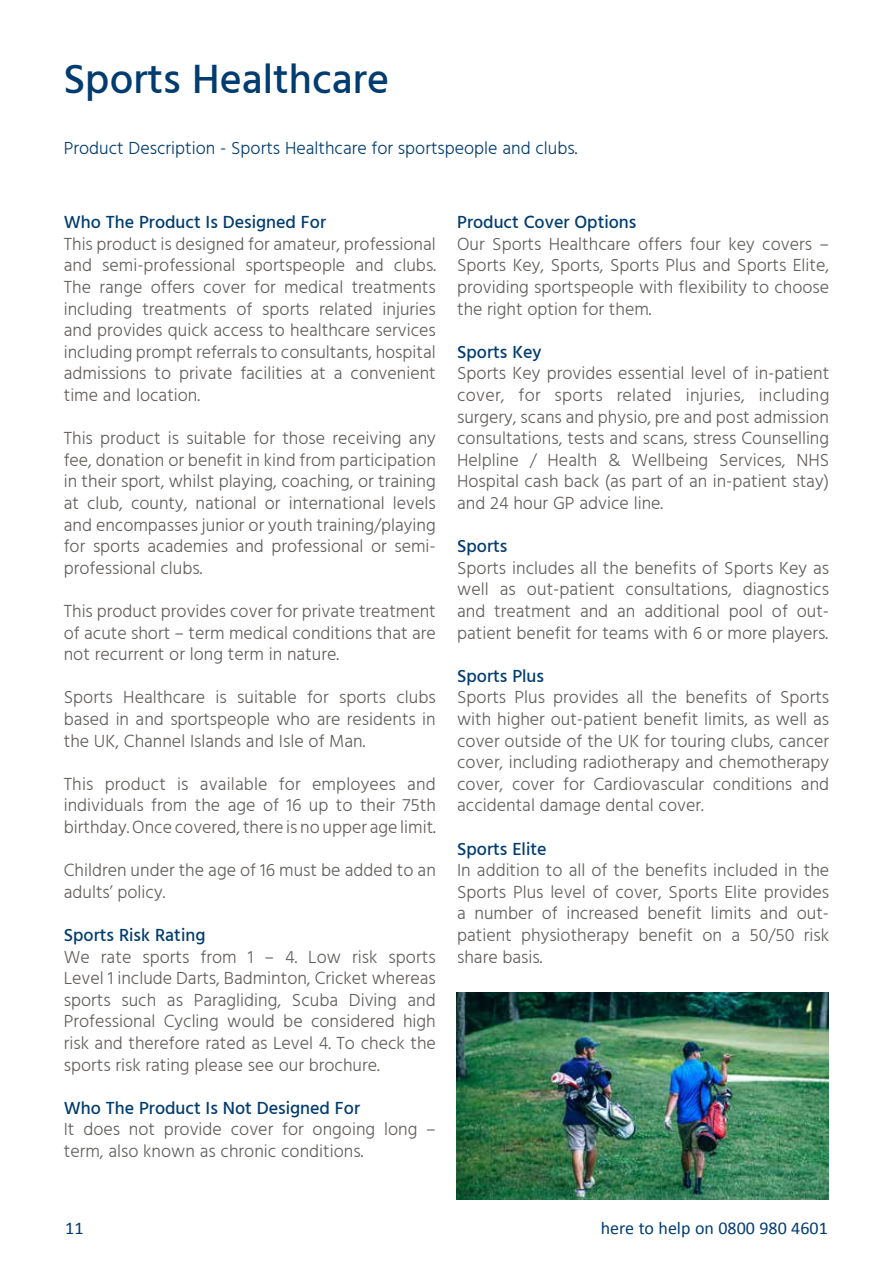
<style>
.page{position:relative;width:893px;height:1263px;background:#fff}
.page>*{position:absolute;margin:0;border:0;box-sizing:border-box;transform-origin:0 0}
.t1{font:500 42px "Hind Madurai";color:#003c70}
.t2{font:300 18px/21.6px "Hind Madurai";color:#615e5b;text-align:justify}
.t3{font:500 18px "Hind Madurai";color:#003c70}
.t4{font:300 18px "Hind Madurai";color:#003c70}
.t5{font:18px "Calibri";color:#003c70}
</style>
<div class="page">
<img style="left:456px;top:992px;width:373px;height:207px">
<h1 class="t1" style="left:63px;top:54px;width:327px">Sports Healthcare</h1>
<p class="t4" style="left:64px;top:137px;width:515px">Product Description - Sports Healthcare for sportspeople and clubs.</p>
<p class="t3" style="left:64px;top:211px;width:264px">Who The Product Is Designed For</p>
<p class="t2" style="left:64px;top:234px;width:374px">This product is designed for amateur, professional and semi-professional sportspeople and clubs.<br>The range offers cover for medical treatments including treatments of sports related injuries and provides quick access to healthcare services including prompt referrals to consultants, hospital admissions to private facilities at a convenient time and location.</p>
<p class="t2" style="left:64px;top:429px;width:374px">This product is suitable for those receiving any fee, donation or benefit in kind from participation in their sport, whilst playing, coaching, or training at club, county, national or international levels and encompasses junior or youth training/playing for sports academies and professional or semi&shy;professional clubs.</p>
<p class="t2" style="left:64px;top:601px;width:374px">This product provides cover for private treatment of acute short – term medical conditions that are not recurrent or long term in nature.</p>
<p class="t2" style="left:64px;top:688px;width:374px">Sports Healthcare is suitable for sports clubs based in and sportspeople who are residents in the UK, Channel Islands and Isle of Man.</p>
<p class="t2" style="left:64px;top:774px;width:374px">This product is available for employees and individuals from the age of 16 up to their 75th birthday. Once covered, there is no upper age limit.</p>
<p class="t2" style="left:64px;top:861px;width:374px">Children under the age of 16 must be added to an adults’ policy.</p>
<p class="t3" style="left:64px;top:924px;width:143px">Sports Risk Rating</p>
<p class="t2" style="left:64px;top:947px;width:374px">We rate sports from 1 – 4. Low risk sports Level 1 include Darts, Badminton, Cricket whereas sports such as Paragliding, Scuba Diving and Professional Cycling would be considered high risk and therefore rated as Level 4. To check the sports risk rating please see our brochure.</p>
<p class="t3" style="left:64px;top:1097px;width:298px">Who The Product Is Not Designed For</p>
<p class="t2" style="left:64px;top:1120px;width:374px">It does not provide cover for ongoing long – term, also known as chronic conditions.</p>
<p class="t3" style="left:457px;top:211px;width:181px">Product Cover Options</p>
<p class="t2" style="left:457px;top:234px;width:374px">Our Sports Healthcare offers four key covers – Sports Key, Sports, Sports Plus and Sports Elite, providing sportspeople with flexibility to choose the right option for them.</p>
<p class="t3" style="left:457px;top:341px;width:86px">Sports Key</p>
<p class="t2" style="left:457px;top:364px;width:374px">Sports Key provides essential level of in-patient cover, for sports related injuries, including surgery, scans and physio, pre and post admission consultations, tests and scans, stress Counselling Helpline / Health &amp; Wellbeing Services, NHS Hospital cash back (as part of an in-patient stay) and 24 hour GP advice line.</p>
<p class="t3" style="left:457px;top:535px;width:52px">Sports</p>
<p class="t2" style="left:457px;top:558px;width:374px">Sports includes all the benefits of Sports Key as well as out-patient consultations, diagnostics and treatment and an additional pool of out&shy;patient benefit for teams with 6 or more players.</p>
<p class="t3" style="left:457px;top:665px;width:88px">Sports Plus</p>
<p class="t2" style="left:457px;top:688px;width:374px">Sports Plus provides all the benefits of Sports with higher out-patient benefit limits, as well as cover outside of the UK for touring clubs, cancer cover, including radiotherapy and chemotherapy cover, cover for Cardiovascular conditions and accidental damage dental cover.</p>
<p class="t3" style="left:457px;top:838px;width:91px">Sports Elite</p>
<p class="t2" style="left:457px;top:861px;width:374px">In addition to all of the benefits included in the Sports Plus level of cover, Sports Elite provides a number of increased benefit limits and out&shy;patient physiotherapy benefit on a 50/50 risk share basis.</p>
<p class="t5" style="left:65px;top:1216px;width:20px">11</p>
<p class="t5" style="left:601px;top:1216px;width:228px">here to help on 0800 980 4601</p>
</div>
